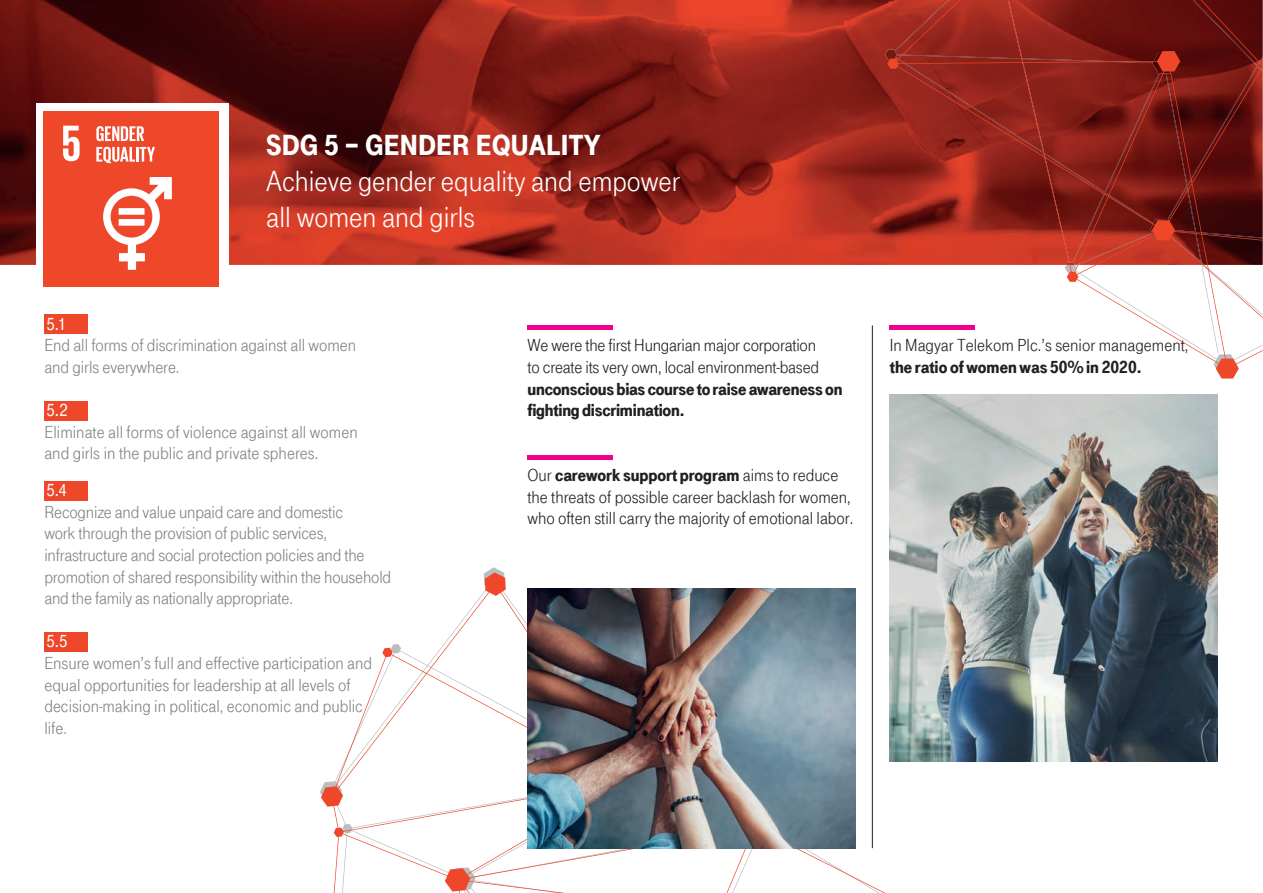
<style>
.page{position:relative;width:1263px;height:893px;background:#fff}
.page>*{position:absolute;margin:0;border:0;box-sizing:border-box;transform-origin:0 0}
.t1{font:30px/36px "Tele Grotesk Nor Regular";color:#fff}
.t2{font:900 30px "Tele Grotesk Headline";color:#fff}
.t3{font:18px/21.6px "Tele Grotesk Nor Regular";letter-spacing:-.005em;color:#808285}
.t4{font:18px/21.6px "Tele Grotesk Nor Regular";color:#231f20}
.t5{font:18px/21.6px "Tele Grotesk EE Heavy";letter-spacing:-.01em;color:#231f20}
.t6{font:18px "Tele Grotesk Hal Regular";color:#fff}
.s1{font-family:"Tele Grotesk Nor Regular"}
</style>
<div class="page">
<div style="left:44px;top:314px;width:44px;height:19px;background:#ef472a"></div>
<div style="left:44px;top:401px;width:44px;height:19px;background:#ef472a"></div>
<div style="left:44px;top:481px;width:44px;height:19px;background:#ef472a"></div>
<div style="left:44px;top:632px;width:44px;height:19px;background:#ef472a"></div>
<svg style="left:321px;top:572px;width:564px;height:321px"></svg>
<div style="left:527px;top:325px;width:86px;height:5px;background:#ed028c"></div>
<hr style="left:527px;top:455px;width:86px;height:4px;background:#ed028c">
<img style="left:890px;top:394px;width:327px;height:368px">
<img style="left:527px;top:589px;width:329px;height:259px">
<hr style="left:872px;top:325px;width:1px;height:523px;background:#231f20">
<img style="left:0;top:0;width:887px;height:265px">
<div style="left:36px;top:103px;width:193px;height:193px;background:#fff"></div>
<div style="left:44px;top:111px;width:175px;height:175px;background:#ef472a"></div>
<svg style="left:887px;top:0;width:376px;height:379px"></svg>
<svg style="left:103px;top:177px;width:69px;height:93px"></svg>
<div style="left:119px;top:208px;width:26px;height:7px;background:#fff"></div>
<div style="left:119px;top:219px;width:26px;height:7px;background:#fff"></div>
<svg style="left:63px;top:126px;width:17px;height:35px"></svg>
<svg style="left:96px;top:126px;width:48px;height:15px"></svg>
<svg style="left:96px;top:147px;width:59px;height:16px"></svg>
<h1 class="t2" style="left:266px;top:129px;width:336px">SDG 5 – GENDER EQUALITY</h1>
<h1 class="t1" style="left:266px;top:164px;width:415px">Achieve gender equality and empower all women and girls</h1>
<p class="t6" style="left:47px;top:314px;width:21px">5.1</p>
<p class="t3" style="left:44px;top:335px;width:313px">End all forms of discrimination against all women and girls everywhere.</p>
<p class="t6" style="left:47px;top:400px;width:23px">5.2</p>
<p class="t3" style="left:44px;top:421px;width:315px">Eliminate all forms of violence against all women and girls in the public and private spheres.</p>
<p class="t6" style="left:47px;top:480px;width:22px">5.4</p>
<p class="t3" style="left:44px;top:501px;width:348px">Recognize and value unpaid care and domestic<br>work through the provision of public services, infrastructure and social protection policies and the promotion of shared responsibility within the household and the family as nationally appropriate.</p>
<p class="t6" style="left:47px;top:631px;width:23px">5.5</p>
<p class="t3" style="left:44px;top:653px;width:329px">Ensure women’s full and effective participation and equal opportunities for leadership at all levels of decision-making in political, economic and public life.</p>
<p class="t4" style="left:527px;top:335px;width:293px">We were the first Hungarian major corporation to create its very own, local environment-based</p>
<p class="t5" style="left:527px;top:378px;width:316px">unconscious bias course to raise awareness on fighting discrimination.</p>
<p class="t5" style="left:527px;top:464px;width:312px"><span class="s1">Our</span> carework support program <span class="s1">aims to reduce</span></p>
<p class="t4" style="left:527px;top:486px;width:327px">the threats of possible career backlash for women, who often still carry the majority of emotional labor.</p>
<p class="t4" style="left:890px;top:335px;width:300px">In Magyar Telekom Plc.’s senior management,</p>
<p class="t5" style="left:890px;top:356px;width:253px">the ratio of women was 50% in 2020.</p>
</div>
